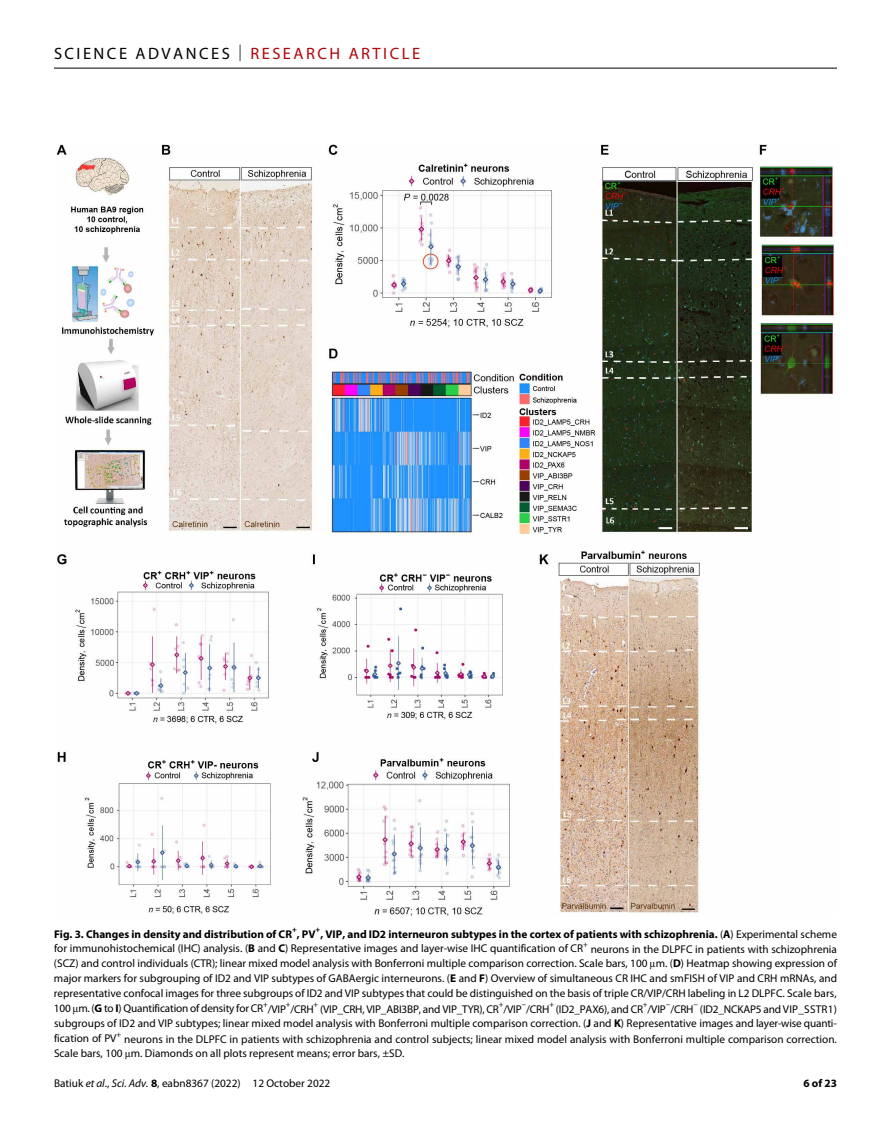
<style>
.page{position:relative;width:891px;height:1134px;background:#fff}
.page>*{position:absolute;margin:0;border:0;box-sizing:border-box;transform-origin:0 0}
.t1{font:16.5px "Myriad Pro";letter-spacing:.15em;color:#000}
.t2{font:11.25px/15px "Myriad Pro";color:#000;text-align:justify}
.t3{font:700 11.25px "Myriad Pro";color:#000}
.s1{font-weight:300}
.s2{color:#b10508}
.s3{font-weight:700}
.s4{font-style:italic}
</style>
<div class="page">
<hr style="left:54px;top:68px;width:783px;height:1px;background:#000">
<img style="left:57px;top:144px;width:777px;height:772px">
<h1 class="t1" style="left:54px;top:40px;width:368px">SCIENCE ADVANCES <span class="s1">|</span> <span class="s2">RESEARCH ARTICLE</span></h1>
<p class="t2" style="left:54px;top:926px;width:785px"><span class="s3">Fig. 3. Changes in density and distribution of CR</span><sup>+</sup><span class="s3">, PV</span><sup>+</sup><span class="s3">, VIP, and ID2 interneuron subtypes in the cortex of patients with schizophrenia.</span> (<span class="s3">A</span>) Experimental scheme for immunohistochemical (IHC) analysis. (<span class="s3">B</span> and <span class="s3">C</span>) Representative images and layer-wise IHC quantification of CR<sup>+</sup> neurons in the DLPFC in patients with schizophrenia (SCZ) and control individuals (CTR); linear mixed model analysis with Bonferroni multiple comparison correction. Scale bars, 100 m. (<span class="s3">D</span>) Heatmap showing expression of major markers for subgrouping of ID2 and VIP subtypes of GABAergic interneurons. (<span class="s3">E</span> and <span class="s3">F</span>) Overview of simultaneous CR IHC and smFISH of VIP and CRH mRNAs, and representative confocal images for three subgroups of ID2 and VIP subtypes that could be distinguished on the basis of triple CR/VIP/CRH labeling in L2 DLPFC. Scale bars, 100 m. (<span class="s3">G</span> to <span class="s3">I</span>) Quantification of density for CR<sup>+</sup>/VIP<sup>+</sup>/CRH<sup>+</sup> (VIP_CRH, VIP_ABI3BP, and VIP_TYR), CR<sup>+</sup>/VIP<sup>−</sup>/CRH<sup>+</sup> (ID2_PAX6), and CR<sup>+</sup>/VIP<sup>−</sup>/CRH<sup>−</sup> (ID2_NCKAP5 and VIP_SSTR1) subgroups of ID2 and VIP subtypes; linear mixed model analysis with Bonferroni multiple comparison correction. (<span class="s3">J</span> and <span class="s3">K</span>) Representative images and layer-wise quanti&shy;fication of PV<sup>+</sup> neurons in the DLPFC in patients with schizophrenia and control subjects; linear mixed model analysis with Bonferroni multiple comparison correction.<br>Scale bars, 100 m. Diamonds on all plots represent means; error bars, ±SD.</p>
<p class="t2" style="left:54px;top:1076px;width:278px">Batiuk <span class="s4">et al</span>., <span class="s4">Sci. Adv.</span> <span class="s3">8</span>, eabn8367 (2022) 12 October 2022</p>
<p class="t3" style="left:803px;top:1074px;width:35px">6 of 23</p>
</div>
